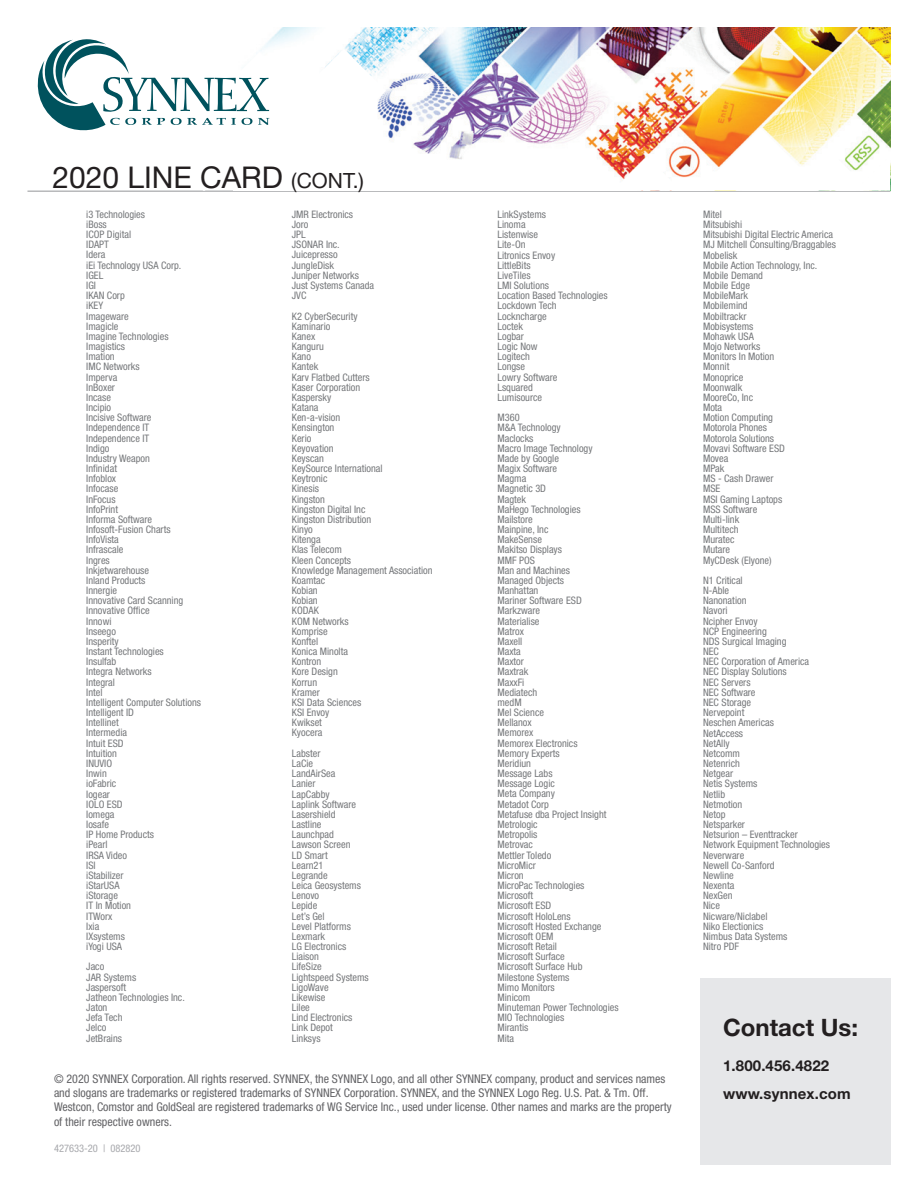
<style>
.page{position:relative;width:918px;height:1188px;background:#fff}
.page>*{position:absolute;margin:0;border:0;box-sizing:border-box;transform-origin:0 0}
.t1{font:30px "Helvetica Neue LT Std";color:#231f20}
.t2{font:700 24px "Helvetica Neue LT Std";color:#231f20}
.t3{font:700 15px/27.3px "Helvetica Neue LT Std";letter-spacing:.01em;color:#231f20}
.t4{font:condensed 12px/14.4px "Helvetica Neue LT Std";color:#636366}
.t5{font:condensed 10.5px "Helvetica Neue LT Std";color:#a8a9ad}
.t6{font:condensed 10.35px/10.2px "Helvetica Neue LT Std";color:#76787b}
.s1{font-size:21px}
</style>
<div class="page">
<hr style="left:27px;top:191px;width:863px;height:1px;background:#939598">
<img style="left:271px;top:28px;width:619px;height:150px">
<svg style="left:613px;top:157px;width:68px;height:34px"></svg>
<svg style="left:697px;top:128px;width:193px;height:63px"></svg>
<svg style="left:38px;top:39px;width:348px;height:152px"></svg>
<div style="left:701px;top:978px;width:190px;height:186px;background:#e6e7e9"></div>
<h1 class="t1" style="left:52px;top:160px;width:313px">2020 LINE CARD <span class="s1">(CONT.)</span></h1>
<p class="t6" style="left:86px;top:209px;width:116px">i3 Technologies<br>iBoss<br>ICOP Digital<br>IDAPT<br>Idera<br>iEi Technology USA Corp.<br>IGEL<br>IGI<br>IKAN Corp<br>iKEY<br>Imageware<br>Imagicle<br>Imagine Technologies<br>Imagistics<br>Imation<br>IMC Networks<br>Imperva<br>InBoxer<br>Incase<br>Incipio<br>Incisive Software<br>Independence IT<br>Independence IT<br>Indigo<br>Industry Weapon<br>Infinidat<br>Infoblox<br>Infocase<br>InFocus<br>InfoPrint<br>Informa Software<br>Infosoft-Fusion Charts<br>InfoVista<br>Infrascale<br>Ingres<br>Inkjetwarehouse<br>Inland Products<br>Innergie<br>Innovative Card Scanning<br>Innovative Office<br>Innowi<br>Inseego<br>Insperity<br>Instant Technologies<br>Insulfab<br>Integra Networks<br>Integral<br>Intel<br>Intelligent Computer Solutions<br>Intelligent ID<br>Intellinet<br>Intermedia<br>Intuit ESD<br>Intuition<br>INUVIO<br>Inwin<br>ioFabric<br>Iogear<br>IOLO ESD<br>Iomega<br>Iosafe<br>IP Home Products<br>iPearl<br>IRSA Video<br>ISI<br>iStabilizer<br>iStarUSA<br>iStorage<br>IT In Motion<br>ITWorx<br>Ixia<br>IXsystems<br>iYogi USA</p>
<p class="t6" style="left:86px;top:962px;width:100px">Jaco<br>JAR Systems<br>Jaspersoft<br>Jatheon Technologies Inc.<br>Jaton<br>Jefa Tech<br>Jelco<br>JetBrains</p>
<p class="t6" style="left:292px;top:209px;width:84px">JMR Electronics<br>Joro<br>JPL<br>JSONAR Inc.<br>Juicepresso<br>JungleDisk<br>Juniper Networks<br>Just Systems Canada<br>JVC</p>
<p class="t6" style="left:292px;top:311px;width:142px">K2 CyberSecurity<br>Kaminario<br>Kanex<br>Kanguru<br>Kano<br>Kantek<br>Karv Flatbed Cutters<br>Kaser Corporation<br>Kaspersky<br>Katana<br>Ken-a-vision<br>Kensington<br>Kerio<br>Keyovation<br>Keyscan<br>KeySource International<br>Keytronic<br>Kinesis<br>Kingston<br>Kingston Digital Inc<br>Kingston Distribution<br>Kinyo<br>Kitenga<br>Klas Telecom<br>Kleen Concepts<br>Knowledge Management Association<br>Koamtac<br>Kobian<br>Kobian<br>KODAK<br>KOM Networks<br>Komprise<br>Konftel<br>Konica Minolta<br>Kontron<br>Kore Design<br>Korrun<br>Kramer<br>KSI Data Sciences<br>KSI Envoy<br>Kwikset<br>Kyocera</p>
<p class="t6" style="left:292px;top:748px;width:78px">Labster<br>LaCie<br>LandAirSea<br>Lanier<br>LapCabby<br>Laplink Software<br>Lasershield<br>Lastline<br>Launchpad<br>Lawson Screen<br>LD Smart<br>Learn21<br>Legrande<br>Leica Geosystems<br>Lenovo<br>Lepide<br>Let’s Gel<br>Level Platforms<br>Lexmark<br>LG Electronics<br>Liaison<br>LifeSize<br>Lightspeed Systems<br>LigoWave<br>Likewise<br>Lilee<br>Lind Electronics<br>Link Depot<br>Linksys</p>
<p class="t6" style="left:497px;top:209px;width:112px">LinkSystems<br>Linoma<br>Listenwise<br>Lite-On<br>Litronics Envoy<br>LittleBits<br>LiveTiles<br>LMI Solutions<br>Location Based Technologies<br>Lockdown Tech<br>Lockncharge<br>Loctek<br>Logbar<br>Logic Now<br>Logitech<br>Longse<br>Lowry Software<br>Lsquared<br>Lumisource</p>
<p class="t6" style="left:497px;top:412px;width:123px">M360<br>M&amp;A Technology<br>Maclocks<br>Macro Image Technology<br>Made by Google<br>Magix Software<br>Magma<br>Magnetic 3D<br>Magtek<br>MaHego Technologies<br>Mailstore<br>Mainpine, Inc<br>MakeSense<br>Makitso Displays<br>MMF POS<br>Man and Machines<br>Managed Objects<br>Manhattan<br>Mariner Software ESD<br>Markzware<br>Materialise<br>Matrox<br>Maxell<br>Maxta<br>Maxtor<br>Maxtrak<br>MaxxFi<br>Mediatech<br>medM<br>Mel Science<br>Mellanox<br>Memorex<br>Memorex Electronics<br>Memory Experts<br>Meridiun<br>Message Labs<br>Message Logic<br>Meta Company<br>Metadot Corp<br>Metafuse dba Project Insight<br>Metrologic<br>Metropolis<br>Metrovac<br>Mettler Toledo<br>MicroMicr<br>Micron<br>MicroPac Technologies<br>Microsoft<br>Microsoft ESD<br>Microsoft HoloLens<br>Microsoft Hosted Exchange<br>Microsoft OEM<br>Microsoft Retail<br>Microsoft Surface<br>Microsoft Surface Hub<br>Milestone Systems<br>Mimo Monitors<br>Minicom<br>Minuteman Power Technologies<br>MIO Technologies<br>Mirantis<br>Mita</p>
<p class="t4" style="left:54px;top:1071px;width:619px">© 2020 SYNNEX Corporation. All rights reserved. SYNNEX, the SYNNEX Logo, and all other SYNNEX company, product and services names and slogans are trademarks or registered trademarks of SYNNEX Corporation. SYNNEX, and the SYNNEX Logo Reg. U.S. Pat. &amp; Tm. Off.<br>Westcon, Comstor and GoldSeal are registered trademarks of WG Service Inc., used under license. Other names and marks are the property of their respective owners.</p>
<p class="t5" style="left:54px;top:1142px;width:88px">427633-20 | 082820</p>
<p class="t6" style="left:703px;top:209px;width:134px">Mitel<br>Mitsubishi<br>Mitsubishi Digital Electric America<br>MJ Mitchell Consulting/Braggables<br>Mobelisk<br>Mobile Action Technology, Inc.<br>Mobile Demand<br>Mobile Edge<br>MobileMark<br>Mobilemind<br>Mobiltrackr<br>Mobisystems<br>Mohawk USA<br>Mojo Networks<br>Monitors In Motion<br>Monnit<br>Monoprice<br>Moonwalk<br>MooreCo, Inc<br>Mota<br>Motion Computing<br>Motorola Phones<br>Motorola Solutions<br>Movavi Software ESD<br>Movea<br>MPak<br>MS - Cash Drawer<br>MSE<br>MSI Gaming Laptops<br>MSS Software<br>Multi-link<br>Multitech<br>Muratec<br>Mutare<br>MyCDesk (Elyone)</p>
<p class="t6" style="left:703px;top:575px;width:129px">N1 Critical<br>N-Able<br>Nanonation<br>Navori<br>Ncipher Envoy<br>NCP Engineering<br>NDS Surgical Imaging<br>NEC<br>NEC Corporation of America<br>NEC Display Solutions<br>NEC Servers<br>NEC Software<br>NEC Storage<br>Nervepoint<br>Neschen Americas<br>NetAccess<br>NetAlly<br>Netcomm<br>Netenrich<br>Netgear<br>Netis Systems<br>Netlib<br>Netmotion<br>Netop<br>Netsparker<br>Netsurion – Eventtracker<br>Network Equipment Technologies<br>Neverware<br>Newell Co-Sanford<br>Newline<br>Nexenta<br>NexGen<br>Nice<br>Nicware/Niclabel<br>Niko Electionics<br>Nimbus Data Systems<br>Nitro PDF</p>
<h2 class="t2" style="left:723px;top:1012px;width:137px">Contact Us:</h2>
<h3 class="t3" style="left:723px;top:1052px;width:129px">1.800.456.4822 www.synnex.com</h3>
</div>
